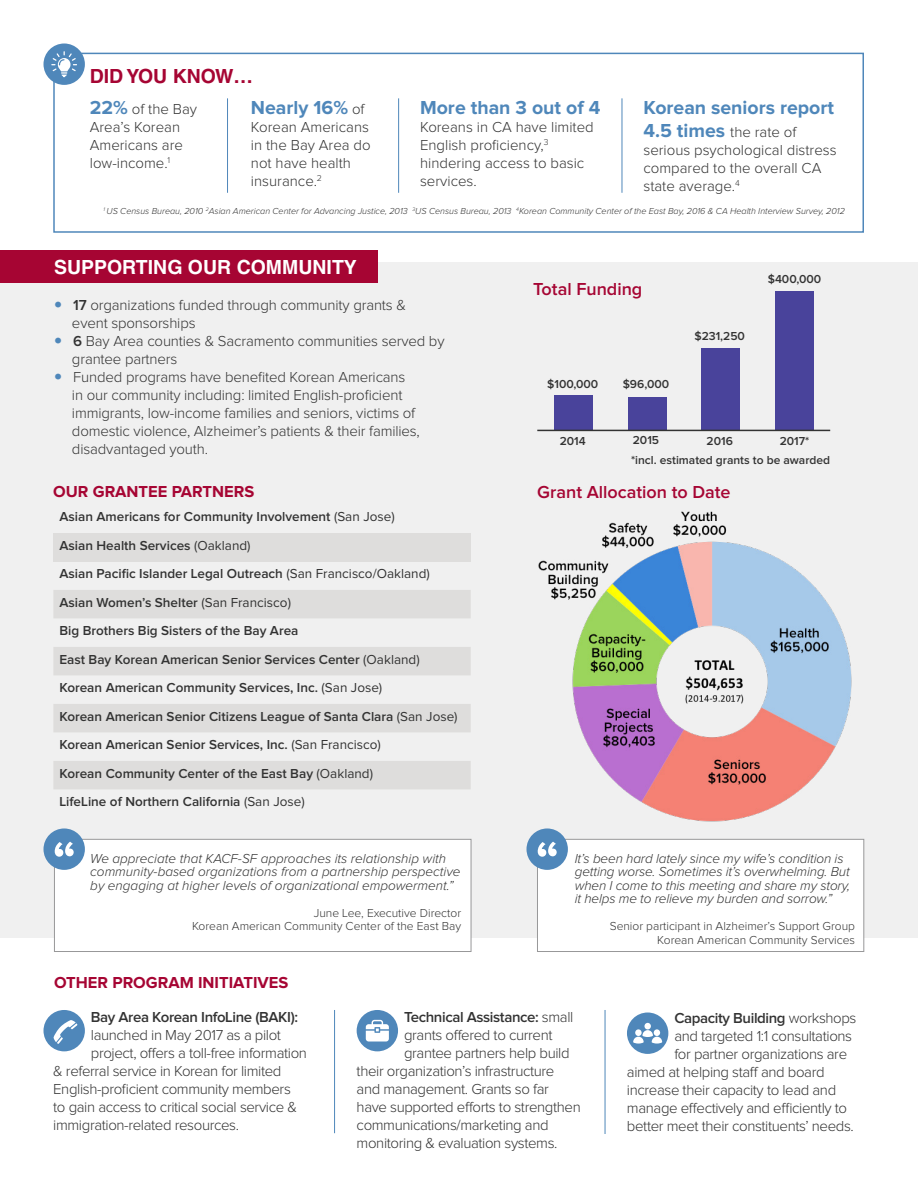
<style>
.page{position:relative;width:918px;height:1188px;background:#fff}
.page>*{position:absolute;margin:0;border:0;box-sizing:border-box;transform-origin:0 0}
.t1{font:700 19.5px "Proxima Nova";color:#4f87ba}
.t2{font:700 19.5px "Helvetica LT Std";color:#fff}
.t3{font:700 19.5px "Helvetica LT Std";color:#a60533}
.t4{font:600 18px "Proxima Nova";color:#a60533}
.t5{font:700 16.5px "Proxima Nova";color:#a60533}
.t6{font:300 15px/18px "Proxima Nova";letter-spacing:-.01em;color:#333}
.t7{font:600 15px "Proxima Nova";letter-spacing:-.025em;color:#333}
.t8{font:600 13.5px/28.5px "Proxima Nova";color:#333}
.t9{font:italic 300 13.5px/13.5px "Proxima Nova";color:#333}
.t10{font:300 12px/13.5px "Proxima Nova";color:#333;text-align:right}
.t11{font:600 12px/19.6px "Proxima Nova";color:#333}
.t12{font:italic 300 9px "Proxima Nova";color:#333}
.s1{font-weight:700;font-size:19.5px;color:#4f87ba}
.s2{font-weight:300;font-size:15px;color:#333}
.s3{font-weight:900;font-size:22.5px;color:#4f87ba}
.s4{font-weight:600}
.s5{font-weight:400}
.s6{font-weight:300}
</style>
<div class="page">
<hr style="left:0;top:0;width:1px;height:722px;background:#4f87ba">
<div style="left:0;top:262px;width:918px;height:675px;background:#f0f0f0"></div>
<div style="left:0;top:250px;width:377px;height:33px;background:#a60533"></div>
<div style="left:54px;top:839px;width:417px;height:113px;background:#fff;border:1px solid #989899"></div>
<div style="left:43px;top:828px;width:42px;height:42px;background:#4f87ba;border-radius:50%"></div>
<svg style="left:55px;top:842px;width:19px;height:15px"></svg>
<div style="left:537px;top:839px;width:327px;height:113px;background:#fff;border:1px solid #989899"></div>
<div style="left:527px;top:828px;width:41px;height:42px;background:#4f87ba;border-radius:50%"></div>
<svg style="left:538px;top:842px;width:19px;height:15px"></svg>
<div style="left:53px;top:53px;width:811px;height:180px;border:2px solid #4f87ba"></div>
<div style="left:43px;top:43px;width:42px;height:42px;background:#4f87ba;border-radius:50%"></div>
<svg style="left:51px;top:51px;width:26px;height:26px"></svg>
<img style="left:538px;top:511px;width:314px;height:311px">
<div style="left:53px;top:533px;width:418px;height:28px;background:#dedddc"></div>
<svg style="left:53px;top:590px;width:418px;height:199px;fill:#dedddc"></svg>
<div style="left:554px;top:395px;width:39px;height:35px;background:#49439b"></div>
<div style="left:628px;top:397px;width:39px;height:33px;background:#49439b"></div>
<div style="left:701px;top:349px;width:39px;height:81px;background:#49439b"></div>
<div style="left:775px;top:292px;width:39px;height:138px;background:#49439b"></div>
<hr style="left:537px;top:430px;width:293px;height:1px;background:#333">
<hr style="left:227px;top:98px;width:1px;height:95px;background:#4f87ba">
<hr style="left:334px;top:1010px;width:1px;height:123px;background:#4f87ba">
<hr style="left:605px;top:1010px;width:1px;height:124px;background:#4f87ba">
<hr style="left:398px;top:98px;width:1px;height:95px;background:#4f87ba">
<hr style="left:622px;top:98px;width:1px;height:95px;background:#4f87ba">
<div style="left:43px;top:1010px;width:42px;height:41px;background:#4f87ba;border-radius:50%"></div>
<svg style="left:54px;top:1020px;width:23px;height:24px"></svg>
<div style="left:627px;top:1013px;width:41px;height:41px;background:#4f87ba;border-radius:50%"></div>
<div style="left:644px;top:1023px;width:7px;height:6px;background:#fff;border-radius:50%"></div>
<svg style="left:633px;top:1030px;width:29px;height:14px"></svg>
<div style="left:357px;top:1010px;width:41px;height:41px;background:#4f87ba;border-radius:50%"></div>
<svg style="left:366px;top:1020px;width:23px;height:22px"></svg>
<h1 class="t3" style="left:90px;top:64px;width:165px">DID YOU KNOW…</h1>
<p class="t6" style="left:90px;top:100px;width:109px"><span class="s1">22%</span> of the Bay<br>Area’s Korean<br>Americans are low-income.<sup>1</sup></p>
<h1 class="t1" style="left:643px;top:98px;width:192px">Korean seniors report</h1>
<p class="t6" style="left:643px;top:124px;width:195px"><span class="s1">4.5 times</span> the rate of serious psychological distress compared to the overall CA state average.<sup>4</sup></p>
<h1 class="t1" style="left:420px;top:98px;width:182px">More than 3 out of 4</h1>
<p class="t6" style="left:420px;top:118px;width:175px">Koreans in CA have limited<br>English proficiency,<sup>3 </sup>hindering access to basic services.</p>
<p class="t12" style="left:104px;top:207px;width:743px"><sup>1</sup> US Census Bureau, 2010 <sup>2</sup>Asian American Center for Advancing Justice, 2013 <sup>3</sup>US Census Bureau, 2013 <sup>4</sup>Korean Community Center of the East Bay, 2016 &amp; CA Health Interview Survey, 2012</p>
<h1 class="t1" style="left:251px;top:98px;width:115px">Nearly 16% <span class="s2">of</span></h1>
<p class="t6" style="left:251px;top:118px;width:121px">Korean Americans in the Bay Area do not have health insurance.<sup>2</sup></p>
<h1 class="t2" style="left:54px;top:255px;width:304px">SUPPORTING OUR COMMUNITY</h1>
<p class="t6" style="left:72px;top:296px;width:335px;text-indent:-18px"><span class="s3">•</span> <span class="s4">17</span> organizations funded through community grants &amp; event sponsorships</p>
<p class="t6" style="left:72px;top:332px;width:374px;text-indent:-18px"><span class="s3">•</span> <span class="s4">6</span> Bay Area counties &amp; Sacramento communities served by grantee partners</p>
<p class="t6" style="left:72px;top:368px;width:349px;text-indent:-18px"><span class="s3">•</span> Funded programs have benefited Korean Americans in our community including: limited English-proficient immigrants, low-income families and seniors, victims of domestic violence, Alzheimer’s patients &amp; their families, disadvantaged youth.</p>
<p class="t5" style="left:53px;top:484px;width:203px">OUR GRANTEE PARTNERS</p>
<p class="t8" style="left:59px;top:503px;width:400px">Asian Americans for Community Involvement <span class="s5">(San Jose)<br></span>Asian Health Services <span class="s5">(Oakland)<br></span>Asian Pacific Islander Legal Outreach <span class="s5">(San Francisco/Oakland)<br></span>Asian Women’s Shelter <span class="s5">(San Francisco)<br></span>Big Brothers Big Sisters of the Bay Area<br>East Bay Korean American Senior Services Center <span class="s5">(Oakland)<br></span>Korean American Community Services, Inc. <span class="s5">(San Jose)<br></span>Korean American Senior Citizens League of Santa Clara <span class="s5">(San Jose)<br></span>Korean American Senior Services, Inc. <span class="s5">(San Francisco)<br></span>Korean Community Center of the East Bay <span class="s5">(Oakland)<br></span>LifeLine of Northern California <span class="s5">(San Jose)</span></p>
<p class="t9" style="left:90px;top:852px;width:372px">We appreciate that KACF-SF approaches its relationship with community-based organizations from a partnership perspective by engaging at higher levels of organizational empowerment.”</p>
<p class="t10" style="left:192px;top:906px;width:271px">June Lee, Executive Director<br>Korean American Community Center of the East Bay</p>
<p class="t5" style="left:54px;top:975px;width:236px">OTHER PROGRAM INITIATIVES</p>
<p class="t4" style="left:533px;top:281px;width:111px">Total Funding</p>
<p class="t11" style="left:547px;top:374px;width:53px">$100,000</p>
<p class="t11" style="left:623px;top:374px;width:48px">$96,000</p>
<p class="t11" style="left:694px;top:326px;width:52px">$231,250</p>
<p class="t11" style="left:768px;top:270px;width:55px">$400,000</p>
<p class="t11" style="left:560px;top:431px;width:28px">2014</p>
<p class="t11" style="left:633px;top:431px;width:28px">2015</p>
<p class="t11" style="left:707px;top:431px;width:28px">2016</p>
<p class="t11" style="left:631px;top:431px;width:201px;text-indent:149px">2017* *incl. estimated grants to be awarded</p>
<p class="t4" style="left:537px;top:484px;width:195px">Grant Allocation to Date</p>
<p class="t9" style="left:575px;top:852px;width:277px">It’s been hard lately since my wife’s condition is getting worse. Sometimes it’s overwhelming. But when I come to this meeting and share my story, it helps me to relieve my burden and sorrow.”</p>
<p class="t10" style="left:610px;top:920px;width:247px">Senior participant in Alzheimer’s Support Group<br>Korean American Community Services</p>
<p class="t7" style="left:91px;top:1010px;width:209px">Bay Area Korean InfoLine (BAKI):</p>
<p class="t6" style="left:91px;top:1026px;width:192px">launched in May 2017 as a pilot</p>
<p class="t6" style="left:91px;top:1044px;width:218px">project, offers a toll-free information</p>
<p class="t6" style="left:53px;top:1062px;width:230px">&amp; referral service in Korean for limited</p>
<p class="t6" style="left:53px;top:1080px;width:239px">English-proficient community members</p>
<p class="t6" style="left:53px;top:1098px;width:245px">to gain access to critical social service &amp;</p>
<p class="t6" style="left:53px;top:1116px;width:187px">immigration-related resources.</p>
<p class="t7" style="left:404px;top:1010px;width:171px">Technical Assistance: <span class="s6">small</span></p>
<p class="t6" style="left:404px;top:1026px;width:150px">grants offered to current</p>
<p class="t6" style="left:404px;top:1044px;width:167px">grantee partners help build</p>
<p class="t6" style="left:357px;top:1062px;width:199px">their organization’s infrastructure</p>
<p class="t6" style="left:357px;top:1080px;width:194px">and management. Grants so far</p>
<p class="t6" style="left:357px;top:1098px;width:226px">have supported efforts to strengthen</p>
<p class="t6" style="left:357px;top:1116px;width:194px">communications/marketing and</p>
<p class="t6" style="left:357px;top:1134px;width:202px">monitoring &amp; evaluation systems.</p>
<p class="t7" style="left:674px;top:1011px;width:184px">Capacity Building <span class="s6">workshops</span></p>
<p class="t6" style="left:674px;top:1027px;width:179px">and targeted 1:1 consultations</p>
<p class="t6" style="left:674px;top:1045px;width:174px">for partner organizations are</p>
<p class="t6" style="left:627px;top:1063px;width:199px">aimed at helping staff and board</p>
<p class="t6" style="left:627px;top:1081px;width:211px">increase their capacity to lead and</p>
<p class="t6" style="left:627px;top:1099px;width:222px">manage effectively and efficiently to</p>
<p class="t6" style="left:627px;top:1117px;width:228px">better meet their constituents’ needs.</p>
</div>
